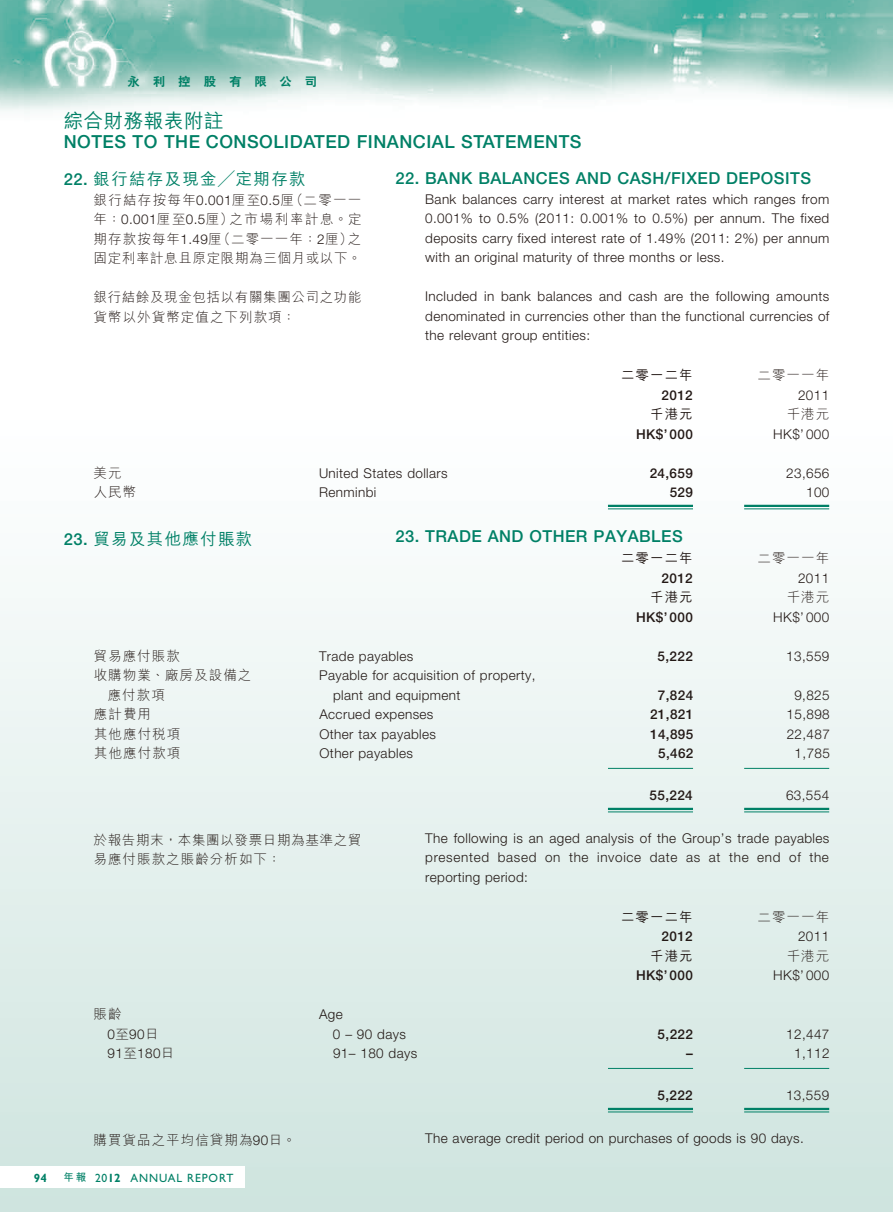
<style>
.page{position:relative;width:893px;height:1212px;background:#fff}
.page>*{position:absolute;margin:0;border:0;box-sizing:border-box;transform-origin:0 0}
.t1{font:500 19.5px "M Hei HK";letter-spacing:.03em;color:#008066}
.t2{font:500 18px "Helvetica Neue LT Std";letter-spacing:.03em;color:#008066}
.t3{font:500 16.5px "Helvetica Neue LT Std";letter-spacing:.03em;color:#008066}
.t4{font:500 16.5px "M Hei HK";letter-spacing:.08em;color:#008066}
.t5{font:300 13.5px/19.5px "Helvetica Neue LT Std";letter-spacing:.03em;color:#231916;text-align:justify}
.t6{font:300 13.5px/19.5px "M Hei HK";letter-spacing:.08em;color:#231916;text-align:justify}
.t7{font:500 13.5px "Helvetica Neue LT Std";letter-spacing:.03em;color:#231916}
.t8{font:300 13.5px/19.5px "M Hei HK";letter-spacing:.045em;color:#231916}
.t9{font:300 13.5px/19.5px "M Hei HK";letter-spacing:.05em;color:#231916}
.t10{font:500 13.5px "M Hei HK";letter-spacing:.08em;color:#231916}
.t11{font:12px "Gill Sans Std";letter-spacing:.075em;color:#008066}
.t12{font:800 12px "C Hei 2 HK";letter-spacing:1.05em;color:#008066}
.t13{font:700 12px "Gill Sans Std";color:#008066}
.s1{font-family:"M Hei HK"}
.s2{font-family:"Helvetica Neue LT Std"}
.s3{font-family:"M Hei HK";font-weight:700;font-size:10.5px}
.s4{font-weight:700}
</style>
<div class="page">
<div style="left:0;top:381px;width:893px;height:831px;background:linear-gradient(to bottom,#fff,#cfe4df)"></div>
<img style="left:0;top:0;width:893px;height:112px">
<div style="left:0;top:1167px;width:244px;height:21px;background:#fff"></div>
<hr style="left:608px;top:505px;width:85px;height:2px;background:#008066">
<hr style="left:608px;top:508px;width:85px;height:1px;background:#008066">
<hr style="left:744px;top:505px;width:85px;height:2px;background:#008066">
<hr style="left:744px;top:508px;width:85px;height:1px;background:#008066">
<hr style="left:608px;top:768px;width:85px;height:1px;background:#008066">
<hr style="left:744px;top:768px;width:85px;height:1px;background:#008066">
<hr style="left:608px;top:808px;width:85px;height:2px;background:#008066">
<hr style="left:608px;top:811px;width:85px;height:1px;background:#008066">
<hr style="left:744px;top:808px;width:85px;height:2px;background:#008066">
<hr style="left:744px;top:811px;width:85px;height:1px;background:#008066">
<hr style="left:608px;top:1068px;width:85px;height:1px;background:#008066">
<hr style="left:744px;top:1068px;width:85px;height:1px;background:#008066">
<hr style="left:608px;top:1108px;width:85px;height:2px;background:#008066">
<hr style="left:608px;top:1111px;width:85px;height:1px;background:#008066">
<hr style="left:744px;top:1108px;width:85px;height:2px;background:#008066">
<hr style="left:744px;top:1111px;width:85px;height:1px;background:#008066">
<p class="t12" style="left:128px;top:73px;width:191px">永利控股有限公司</p>
<h1 class="t1" style="left:64px;top:107px;width:161px">綜合財務報表附註</h1>
<h2 class="t2" style="left:64px;top:131px;width:519px">NOTES TO THE CONSOLIDATED FINANCIAL STATEMENTS</h2>
<p class="t3" style="left:395px;top:168px;width:417px">22. BANK BALANCES AND CASH/FIXED DEPOSITS</p>
<p class="t5" style="left:425px;top:189px;width:406px">Bank balances carry interest at market rates which ranges from 0.001% to 0.5% (2011: 0.001% to 0.5%) per annum. The fixed deposits carry fixed interest rate of 1.49% (2011: 2%) per annum with an original maturity of three months or less.</p>
<p class="t5" style="left:425px;top:286px;width:406px">Included in bank balances and cash are the following amounts denominated in currencies other than the functional currencies of the relevant group entities:</p>
<p class="t10" style="left:621px;top:365px;width:73px">二零一二年</p>
<p class="t6" style="left:757px;top:365px;width:73px">二零一一年</p>
<p class="t7" style="left:662px;top:387px;width:33px">2012</p>
<p class="t5" style="left:798px;top:385px;width:33px">2011</p>
<p class="t10" style="left:650px;top:404px;width:44px">千港元</p>
<p class="t6" style="left:787px;top:404px;width:44px">千港元</p>
<p class="t7" style="left:636px;top:426px;width:58px">HK$’ 000</p>
<p class="t5" style="left:773px;top:424px;width:57px">HK$’ 000</p>
<p class="t6" style="left:94px;top:462px;width:30px">美元</p>
<p class="t5" style="left:319px;top:463px;width:130px">United States dollars</p>
<p class="t7" style="left:650px;top:465px;width:45px">24,659</p>
<p class="t5" style="left:786px;top:463px;width:45px">23,656</p>
<p class="t6" style="left:94px;top:482px;width:44px">人民幣</p>
<p class="t5" style="left:319px;top:482px;width:59px">Renminbi</p>
<p class="t7" style="left:670px;top:484px;width:25px">529</p>
<p class="t5" style="left:806px;top:482px;width:25px">100</p>
<p class="t3" style="left:395px;top:527px;width:289px">23. TRADE AND OTHER PAYABLES</p>
<p class="t10" style="left:621px;top:548px;width:73px">二零一二年</p>
<p class="t6" style="left:757px;top:548px;width:73px">二零一一年</p>
<p class="t7" style="left:662px;top:570px;width:33px">2012</p>
<p class="t5" style="left:798px;top:568px;width:33px">2011</p>
<p class="t10" style="left:650px;top:587px;width:44px">千港元</p>
<p class="t6" style="left:787px;top:587px;width:44px">千港元</p>
<p class="t7" style="left:636px;top:609px;width:58px">HK$’ 000</p>
<p class="t5" style="left:773px;top:607px;width:57px">HK$’ 000</p>
<p class="t6" style="left:94px;top:645px;width:88px">貿易應付賬款</p>
<p class="t5" style="left:319px;top:646px;width:96px">Trade payables</p>
<p class="t7" style="left:658px;top:648px;width:37px">5,222</p>
<p class="t5" style="left:786px;top:646px;width:45px">13,559</p>
<p class="t6" style="left:94px;top:665px;width:159px">收購物業、廠房及設備之</p>
<p class="t5" style="left:319px;top:665px;width:218px">Payable for acquisition of property,</p>
<p class="t6" style="left:108px;top:684px;width:59px">應付款項</p>
<p class="t5" style="left:333px;top:685px;width:129px">plant and equipment</p>
<p class="t7" style="left:658px;top:687px;width:37px">7,824</p>
<p class="t5" style="left:794px;top:685px;width:37px">9,825</p>
<p class="t6" style="left:94px;top:704px;width:59px">應計費用</p>
<p class="t5" style="left:319px;top:704px;width:116px">Accrued expenses</p>
<p class="t7" style="left:650px;top:706px;width:45px">21,821</p>
<p class="t5" style="left:786px;top:704px;width:45px">15,898</p>
<p class="t6" style="left:94px;top:723px;width:88px">其他應付稅項</p>
<p class="t5" style="left:319px;top:724px;width:118px">Other tax payables</p>
<p class="t7" style="left:650px;top:726px;width:45px">14,895</p>
<p class="t5" style="left:787px;top:724px;width:45px">22,487</p>
<p class="t6" style="left:94px;top:743px;width:88px">其他應付款項</p>
<p class="t5" style="left:320px;top:743px;width:95px">Other payables</p>
<p class="t7" style="left:658px;top:745px;width:37px">5,462</p>
<p class="t5" style="left:795px;top:743px;width:37px">1,785</p>
<p class="t7" style="left:650px;top:787px;width:45px">55,224</p>
<p class="t5" style="left:786px;top:785px;width:45px">63,554</p>
<p class="t5" style="left:425px;top:828px;width:406px">The following is an aged analysis of the Group’s trade payables presented based on the invoice date as at the end of the reporting period:</p>
<p class="t10" style="left:621px;top:907px;width:73px">二零一二年</p>
<p class="t6" style="left:757px;top:906px;width:73px">二零一一年</p>
<p class="t7" style="left:662px;top:928px;width:33px">2012</p>
<p class="t5" style="left:798px;top:926px;width:33px">2011</p>
<p class="t10" style="left:650px;top:946px;width:44px">千港元</p>
<p class="t6" style="left:787px;top:945px;width:44px">千港元</p>
<p class="t7" style="left:636px;top:967px;width:58px">HK$’ 000</p>
<p class="t5" style="left:773px;top:965px;width:57px">HK$’ 000</p>
<p class="t6" style="left:94px;top:1004px;width:30px">賬齡</p>
<p class="t5" style="left:319px;top:1004px;width:25px">Age</p>
<p class="t5" style="left:108px;top:1024px;width:53px">0<span class="s1">至</span>90<span class="s1">日</span></p>
<p class="t5" style="left:333px;top:1024px;width:74px">0 – 90 days</p>
<p class="t7" style="left:658px;top:1026px;width:37px">5,222</p>
<p class="t5" style="left:786px;top:1024px;width:45px">12,447</p>
<p class="t5" style="left:108px;top:1043px;width:68px">91<span class="s1">至</span>180<span class="s1">日</span></p>
<p class="t5" style="left:333px;top:1043px;width:86px">91– 180 days</p>
<p class="t7" style="left:686px;top:1045px;width:8px">–</p>
<p class="t5" style="left:794px;top:1043px;width:37px">1,112</p>
<p class="t7" style="left:657px;top:1087px;width:37px">5,222</p>
<p class="t5" style="left:786px;top:1085px;width:45px">13,559</p>
<p class="t5" style="left:425px;top:1128px;width:380px">The average credit period on purchases of goods is 90 days.</p>
<p class="t4" style="left:64px;top:167px;width:243px"><span class="s2">22.</span> 銀行結存及現金╱定期存款</p>
<p class="t6" style="left:94px;top:189px;width:269px">銀行結存按每年<span class="s2">0.001</span>厘至<span class="s2">0.5</span>厘（二零一一年：<span class="s2">0.001</span>厘至<span class="s2">0.5</span>厘）之市場利率計息。定期存款按每年<span class="s2">1.49</span>厘（二零一一年：<span class="s2">2</span>厘）之固定利率計息且原定限期為三個月或以下。</p>
<p class="t8" style="left:94px;top:287px;width:269px">銀行結餘及現金包括以有關集團公司之功能貨幣以外貨幣定值之下列款項：</p>
<p class="t4" style="left:64px;top:527px;width:190px"><span class="s2">23.</span> 貿易及其他應付賬款</p>
<p class="t9" style="left:94px;top:829px;width:269px">於報告期末，本集團以發票日期為基準之貿易應付賬款之賬齡分析如下：</p>
<p class="t6" style="left:94px;top:1130px;width:204px">購買貨品之平均信貸期為<span class="s2">90</span>日。</p>
<p class="t13" style="left:34px;top:1170px;width:14px">94</p>
<p class="t11" style="left:63px;top:1170px;width:172px"><span class="s3">年報</span> 20<span class="s4">12</span> ANNUAL REPORT</p>
</div>
